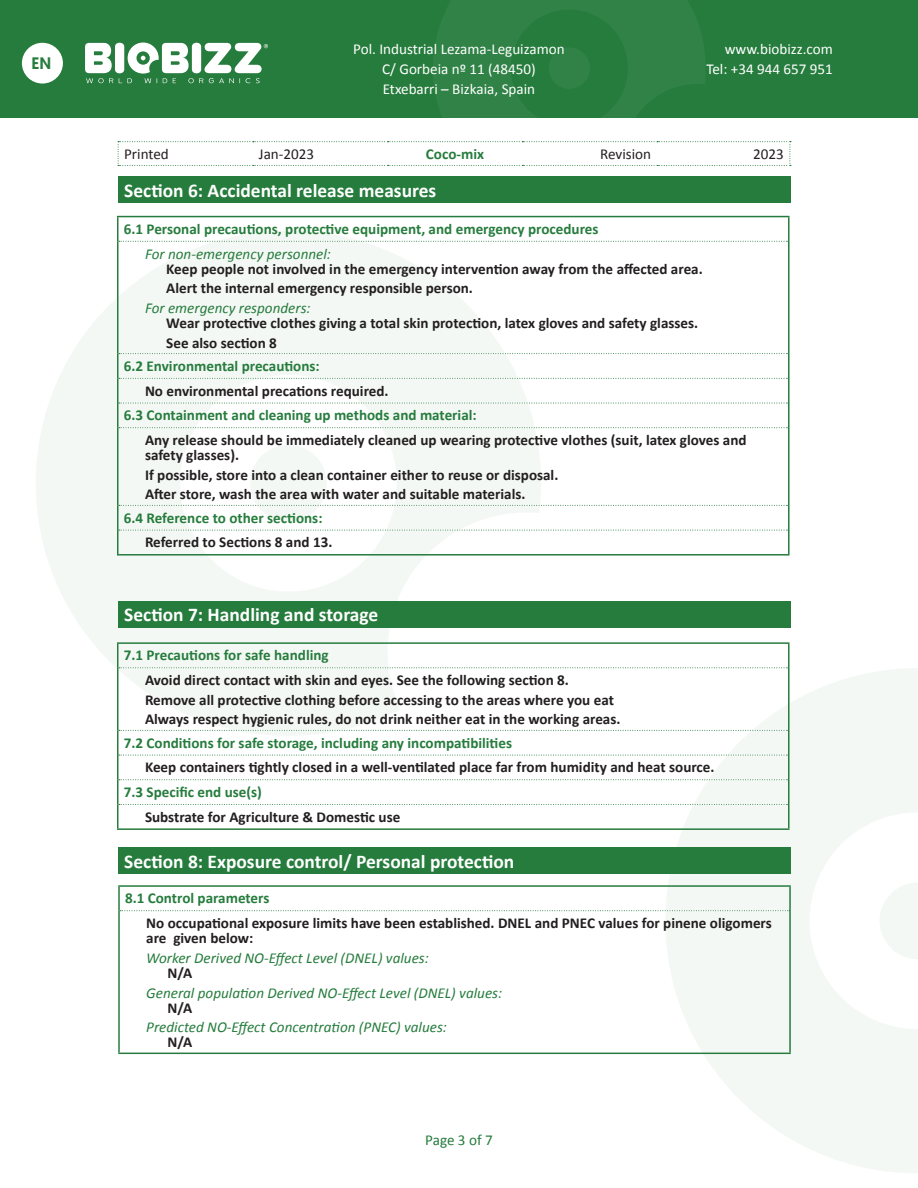
<style>
.page{position:relative;width:918px;height:1188px;background:#fff}
.page>*{position:absolute;margin:0;border:0;box-sizing:border-box;transform-origin:0 0}
.Paragraph_Style1{font:700 19.5px "Calibri";color:#fff}
.t1{font:500 16.65px "Geomanist";color:#267c3d}
.Paragraph_Style3{font:700 15.15px/15.1px "Calibri";color:#231f20}
.Paragraph_Style1-2{font:700 15.15px "Calibri";color:#267c3d}
.Paragraph_Style1-3{font:italic 15.15px "Calibri";color:#267c3d}
.t2{font:15.15px/20px "Calibri";color:#fff;text-align:center}
.t3{font:15.15px "Calibri";color:#231f20}
.Paragraph_Style1-4{font:15.15px "Calibri";letter-spacing:-.005em;color:#267c3d}
</style>
<div class="page">
<div style="left:0;top:0;width:918px;height:118px;background:#267c3d"></div>
<svg style="left:85px;top:43px;width:183px;height:40px"></svg>
<svg style="left:36px;top:242px;width:505px;height:488px;fill:#f4f8f5"></svg>
<div style="left:250px;top:445px;width:77px;height:77px;background:#f4f8f5;border-radius:50%"></div>
<svg style="left:665px;top:668px;width:253px;height:505px;fill:#f4f8f5"></svg>
<svg style="left:879px;top:882px;width:39px;height:77px"></svg>
<div style="left:549px;top:47px;width:41px;height:42px;background:#308246;border-radius:50%"></div>
<svg style="left:118px;top:141px;width:673px;height:25px"></svg>
<div style="left:22px;top:43px;width:41px;height:41px;background:#fff;border-radius:50%"></div>
<div style="left:118px;top:176px;width:673px;height:27px;background:#267c3d"></div>
<div style="left:118px;top:601px;width:673px;height:26px;background:#267c3d"></div>
<div style="left:118px;top:847px;width:673px;height:27px;background:#267c3d"></div>
<hr style="left:117px;top:216px;width:673px;height:1px;background:#267c3d">
<svg style="left:117px;top:217px;width:671px;height:25px"></svg>
<hr style="left:788px;top:217px;width:2px;height:24px;background:#267c3d">
<hr style="left:117px;top:241px;width:1px;height:113px;background:#267c3d">
<hr style="left:788px;top:241px;width:2px;height:113px;background:#267c3d">
<hr style="left:788px;top:354px;width:2px;height:24px;background:#267c3d">
<hr style="left:788px;top:378px;width:2px;height:25px;background:#267c3d">
<hr style="left:788px;top:403px;width:2px;height:25px;background:#267c3d">
<hr style="left:117px;top:554px;width:673px;height:2px;background:#267c3d">
<hr style="left:117px;top:428px;width:1px;height:77px;background:#267c3d">
<hr style="left:788px;top:428px;width:2px;height:77px;background:#267c3d">
<hr style="left:788px;top:505px;width:2px;height:25px;background:#267c3d">
<svg style="left:117px;top:353px;width:672px;height:75px"></svg>
<svg style="left:117px;top:505px;width:671px;height:49px"></svg>
<hr style="left:788px;top:530px;width:2px;height:24px;background:#267c3d">
<hr style="left:117px;top:642px;width:673px;height:2px;background:#267c3d">
<svg style="left:117px;top:644px;width:671px;height:24px"></svg>
<hr style="left:788px;top:644px;width:2px;height:24px;background:#267c3d">
<hr style="left:117px;top:668px;width:1px;height:62px;background:#267c3d">
<hr style="left:788px;top:668px;width:2px;height:62px;background:#267c3d">
<hr style="left:788px;top:730px;width:2px;height:25px;background:#267c3d">
<hr style="left:788px;top:755px;width:2px;height:25px;background:#267c3d">
<hr style="left:788px;top:780px;width:2px;height:24px;background:#267c3d">
<svg style="left:117px;top:730px;width:671px;height:98px"></svg>
<hr style="left:788px;top:804px;width:2px;height:24px;background:#267c3d">
<hr style="left:117px;top:828px;width:673px;height:2px;background:#267c3d">
<svg style="left:120px;top:910px;width:669px;height:1px"></svg>
<hr style="left:118px;top:885px;width:673px;height:2px;background:#267c3d">
<hr style="left:118px;top:887px;width:2px;height:24px;background:#267c3d">
<hr style="left:789px;top:887px;width:2px;height:24px;background:#267c3d">
<hr style="left:118px;top:911px;width:2px;height:142px;background:#267c3d">
<hr style="left:789px;top:911px;width:2px;height:142px;background:#267c3d">
<hr style="left:118px;top:1053px;width:673px;height:1px;background:#267c3d">
<p class="t1" style="left:31px;top:53px;width:21px">EN</p>
<p class="t2" style="left:353px;top:38px;width:213px">Pol. Industrial Lezama-Leguizamon<br>C/ Gorbeia nº 11 (48450)<br>Etxebarri – Bizkaia, Spain</p>
<p class="t2" style="left:706px;top:38px;width:128px;text-align:right">www.biobizz.com<br>Tel: +34 944 657 951</p>
<p class="t3" style="left:124px;top:145px;width:46px">Printed</p>
<p class="t3" style="left:259px;top:145px;width:57px">Jan-2023</p>
<p class="Paragraph_Style1-2" style="left:426px;top:143px;width:60px">Coco-mix</p>
<p class="t3" style="left:600px;top:145px;width:52px">Revision</p>
<p class="t3" style="left:753px;top:145px;width:32px">2023</p>
<p class="Paragraph_Style1" style="left:124px;top:176px;width:314px">Section 6: Accidental release measures</p>
<p class="Paragraph_Style1-2" style="left:124px;top:218px;width:476px">6.1 Personal precautions, protective equipment, and emergency procedures</p>
<p class="Paragraph_Style1-3" style="left:145px;top:243px;width:187px">For non-emergency personnel:</p>
<p class="Paragraph_Style3" style="left:166px;top:261px;width:538px">Keep people not involved in the emergency intervention away from the affected area.</p>
<p class="Paragraph_Style3" style="left:166px;top:280px;width:308px">Alert the internal emergency responsible person.</p>
<p class="Paragraph_Style1-3" style="left:145px;top:297px;width:167px">For emergency responders:</p>
<p class="Paragraph_Style3" style="left:166px;top:315px;width:533px">Wear protective clothes giving a total skin protection, latex gloves and safety glasses.</p>
<p class="Paragraph_Style3" style="left:166px;top:335px;width:112px">See also section 8</p>
<p class="Paragraph_Style1-2" style="left:124px;top:355px;width:198px">6.2 Environmental precautions:</p>
<p class="Paragraph_Style3" style="left:145px;top:383px;width:245px">No environmental precations required.</p>
<p class="Paragraph_Style1-2" style="left:124px;top:405px;width:354px">6.3 Containment and cleaning up methods and material:</p>
<p class="Paragraph_Style3" style="left:145px;top:432px;width:603px">Any release should be immediately cleaned up wearing protective vlothes (suit, latex gloves and safety glasses).</p>
<p class="Paragraph_Style3" style="left:145px;top:467px;width:415px">If possible, store into a clean container either to reuse or disposal.</p>
<p class="Paragraph_Style3" style="left:145px;top:486px;width:382px">After store, wash the area with water and suitable materials.</p>
<p class="Paragraph_Style1-2" style="left:124px;top:507px;width:200px">6.4 Reference to other sections:</p>
<p class="Paragraph_Style3" style="left:145px;top:534px;width:189px">Referred to Sections 8 and 13.</p>
<p class="Paragraph_Style1" style="left:124px;top:601px;width:256px">Section 7: Handling and storage</p>
<p class="Paragraph_Style1-2" style="left:124px;top:645px;width:206px">7.1 Precautions for safe handling</p>
<p class="Paragraph_Style3" style="left:145px;top:672px;width:426px">Avoid direct contact with skin and eyes. See the following section 8.</p>
<p class="Paragraph_Style3" style="left:145px;top:692px;width:470px">Remove all protective clothing before accessing to the areas where you eat</p>
<p class="Paragraph_Style3" style="left:145px;top:711px;width:477px">Always respect hygienic rules, do not drink neither eat in the working areas.</p>
<p class="Paragraph_Style1-2" style="left:124px;top:732px;width:390px">7.2 Conditions for safe storage, including any incompatibilities</p>
<p class="Paragraph_Style3" style="left:145px;top:759px;width:571px">Keep containers tightly closed in a well-ventilated place far from humidity and heat source.</p>
<p class="Paragraph_Style1-2" style="left:124px;top:781px;width:140px">7.3 Specific end use(s)</p>
<p class="Paragraph_Style3" style="left:145px;top:809px;width:257px">Substrate for Agriculture &amp; Domestic use</p>
<p class="Paragraph_Style1" style="left:124px;top:848px;width:392px">Section 8: Exposure control/ Personal protection</p>
<p class="Paragraph_Style1-2" style="left:125px;top:888px;width:146px">8.1 Control parameters</p>
<p class="Paragraph_Style3" style="left:146px;top:915px;width:627px">No occupational exposure limits have been established. DNEL and PNEC values for pinene oligomers are given below:</p>
<p class="Paragraph_Style1-3" style="left:146px;top:947px;width:284px">Worker Derived NO-Effect Level (DNEL) values:</p>
<p class="Paragraph_Style3" style="left:168px;top:965px;width:26px">N/A</p>
<p class="Paragraph_Style1-3" style="left:146px;top:982px;width:357px">General population Derived NO-Effect Level (DNEL) values:</p>
<p class="Paragraph_Style3" style="left:168px;top:999px;width:26px">N/A</p>
<p class="Paragraph_Style1-3" style="left:146px;top:1017px;width:302px">Predicted NO-Effect Concentration (PNEC) values:</p>
<p class="Paragraph_Style3" style="left:168px;top:1034px;width:26px">N/A</p>
<p class="Paragraph_Style1-4" style="left:425px;top:1131px;width:69px">Page 3 of 7</p>
</div>
